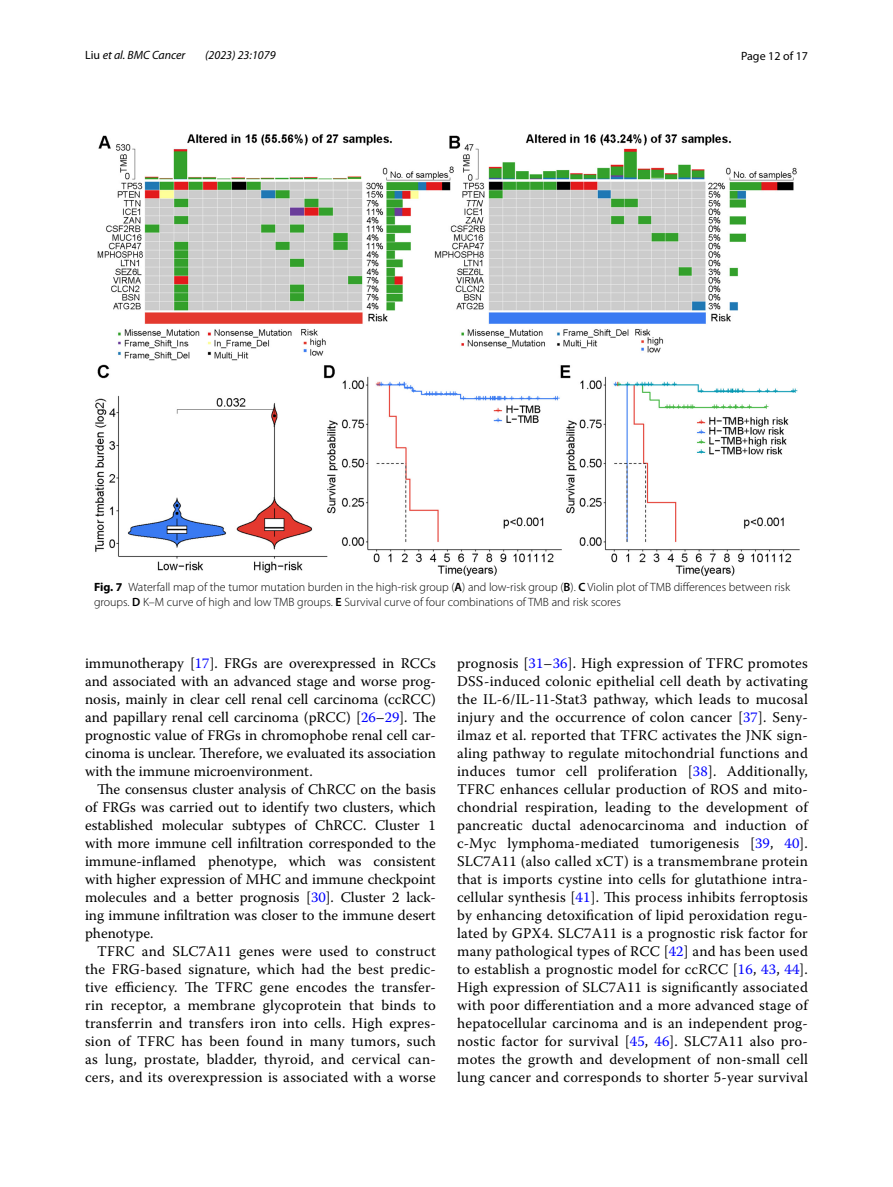
<style>
.page{position:relative;width:893px;height:1187px;background:#fff}
.page>*{position:absolute;margin:0;border:0;box-sizing:border-box;transform-origin:0 0}
.t1{font:14.7px/18px "Warnock Pro";letter-spacing:.01em;color:#000;text-align:justify}
.t2{font:300 12px/15px "Myriad Pro";color:#000}
.t3{font:italic 12px "Myriad Pro";color:#000}
.t4{font:12px "Myriad Pro";color:#000}
.s1{font-style:normal}
.s2{font-weight:700}
.s3{font-weight:600}
.s4{color:#00f}
</style>
<div class="page">
<img style="left:95px;top:134px;width:705px;height:442px">
<p class="t3" style="left:85px;top:48px;width:102px"><span class="s1">Liu</span> et al. BMC Cancer</p>
<p class="t3" style="left:205px;top:48px;width:72px">(2023) 23:1079</p>
<p class="t4" style="left:741px;top:48px;width:68px">Page 12 of 17</p>
<p class="t2" style="left:94px;top:580px;width:698px"><span class="s2">Fig. 7</span> Waterfall map of the tumor mutation burden in the high-risk group (<span class="s3">A</span>) and low-risk group (<span class="s3">B</span>). <span class="s3">C</span> Violin plot of TMB differences between risk groups. <span class="s3">D</span> K–M curve of high and low TMB groups. <span class="s3">E</span> Survival curve of four combinations of TMB and risk scores</p>
<p class="t1" style="left:85px;top:653px;width:352px">immunotherapy [<span class="s4">17</span>]. FRGs are overexpressed in RCCs and associated with an advanced stage and worse prog&shy;nosis, mainly in clear cell renal cell carcinoma (ccRCC) and papillary renal cell carcinoma (pRCC) [<span class="s4">26</span>–<span class="s4">29</span>]. The prognostic value of FRGs in chromophobe renal cell car&shy;cinoma is unclear. Therefore, we evaluated its association with the immune microenvironment.</p>
<p class="t1" style="left:85px;top:779px;width:352px;text-indent:12px">The consensus cluster analysis of ChRCC on the basis of FRGs was carried out to identify two clusters, which established molecular subtypes of ChRCC. Cluster 1 with more immune cell infiltration corresponded to the immune-inflamed phenotype, which was consistent with higher expression of MHC and immune checkpoint molecules and a better prognosis [<span class="s4">30</span>]. Cluster 2 lack&shy;ing immune infiltration was closer to the immune desert phenotype.</p>
<p class="t1" style="left:85px;top:941px;width:352px;text-indent:12px">TFRC and SLC7A11 genes were used to construct the FRG-based signature, which had the best predic&shy;tive efficiency. The TFRC gene encodes the transfer&shy;rin receptor, a membrane glycoprotein that binds to transferrin and transfers iron into cells. High expres&shy;sion of TFRC has been found in many tumors, such as lung, prostate, bladder, thyroid, and cervical can&shy;cers, and its overexpression is associated with a worse</p>
<p class="t1" style="left:457px;top:653px;width:352px">prognosis [<span class="s4">31</span>–<span class="s4">36</span>]. High expression of TFRC promotes DSS-induced colonic epithelial cell death by activating the IL-6/IL-11-Stat3 pathway, which leads to mucosal injury and the occurrence of colon cancer [<span class="s4">37</span>]. Seny&shy;ilmaz et al. reported that TFRC activates the JNK sign&shy;aling pathway to regulate mitochondrial functions and induces tumor cell proliferation [<span class="s4">38</span>]. Additionally, TFRC enhances cellular production of ROS and mito&shy;chondrial respiration, leading to the development of pancreatic ductal adenocarcinoma and induction of c-Myc lymphoma-mediated tumorigenesis [<span class="s4">39</span>, <span class="s4">40</span>].<br>SLC7A11 (also called xCT) is a transmembrane protein that is imports cystine into cells for glutathione intra&shy;cellular synthesis [<span class="s4">41</span>]. This process inhibits ferroptosis by enhancing detoxification of lipid peroxidation regu&shy;lated by GPX4. SLC7A11 is a prognostic risk factor for many pathological types of RCC [<span class="s4">42</span>] and has been used to establish a prognostic model for ccRCC [<span class="s4">16</span>, <span class="s4">43</span>, <span class="s4">44</span>].<br>High expression of SLC7A11 is significantly associated with poor differentiation and a more advanced stage of hepatocellular carcinoma and is an independent prog&shy;nostic factor for survival [<span class="s4">45</span>, <span class="s4">46</span>]. SLC7A11 also pro&shy;motes the growth and development of non-small cell lung cancer and corresponds to shorter 5-year survival</p>
</div>
